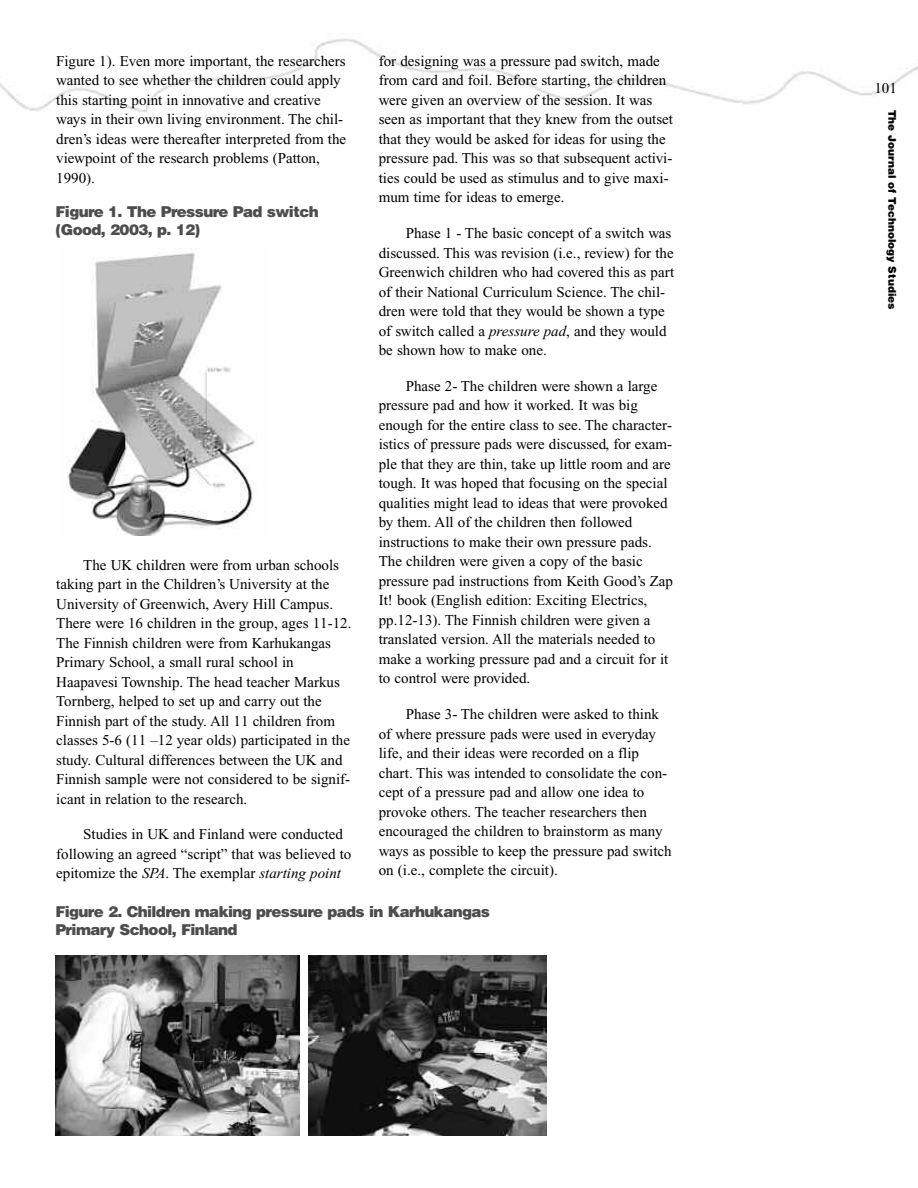
<style>
.page{position:relative;width:918px;height:1188px;background:#fff}
.page>*{position:absolute;margin:0;border:0;box-sizing:border-box;transform-origin:0 0}
.t1{font:15px/19.5px "Times";color:#000}
.t2{font:900 15px/18px "Helvetica";letter-spacing:-.04em;color:#4d4d4d}
.t3{font:900 10.5px "Helvetica";color:#000}
.s1{font-style:italic}
</style>
<div class="page">
<img style="left:0;top:38px;width:918px;height:74px">
<img style="left:67px;top:252px;width:188px;height:283px">
<img style="left:56px;top:955px;width:243px;height:181px">
<img style="left:309px;top:955px;width:238px;height:181px">
<p class="t1" style="left:56px;top:53px;width:291px">Figure 1). Even more important, the researchers wanted to see whether the children could apply this starting point in innovative and creative ways in their own living environment. The chil&shy;dren’s ideas were thereafter interpreted from the viewpoint of the research problems (Patton, 1990).</p>
<p class="t2" style="left:56px;top:203px;width:265px">Figure 1. The Pressure Pad switch (Good, 2003, p. 12)</p>
<p class="t1" style="left:56px;top:556px;width:297px;text-indent:27px">The UK children were from urban schools taking part in the Children’s University at the University of Greenwich, Avery Hill Campus.<br>There were 16 children in the group, ages 11-12.<br>The Finnish children were from Karhukangas Primary School, a small rural school in Haapavesi Township. The head teacher Markus Tornberg, helped to set up and carry out the Finnish part of the study. All 11 children from classes 5-6 (11 –12 year olds) participated in the study. Cultural differences between the UK and Finnish sample were not considered to be signif&shy;icant in relation to the research.</p>
<p class="t1" style="left:56px;top:826px;width:297px;text-indent:27px">Studies in UK and Finland were conducted following an agreed “script” that was believed to epitomize the <span class="s1">SPA</span>. The exemplar <span class="s1">starting point</span></p>
<p class="t1" style="left:379px;top:53px;width:296px">for designing was a pressure pad switch, made from card and foil. Before starting, the children were given an overview of the session. It was seen as important that they knew from the outset that they would be asked for ideas for using the pressure pad. This was so that subsequent activi&shy;ties could be used as stimulus and to give maxi&shy;mum time for ideas to emerge.</p>
<p class="t1" style="left:379px;top:225px;width:297px;text-indent:27px">Phase 1 - The basic concept of a switch was discussed. This was revision (i.e., review) for the Greenwich children who had covered this as part of their National Curriculum Science. The chil&shy;dren were told that they would be shown a type of switch called a <span class="s1">pressure pad</span>, and they would be shown how to make one.</p>
<p class="t1" style="left:379px;top:377px;width:296px;text-indent:27px">Phase 2- The children were shown a large pressure pad and how it worked. It was big enough for the entire class to see. The character&shy;istics of pressure pads were discussed, for exam&shy;ple that they are thin, take up little room and are tough. It was hoped that focusing on the special qualities might lead to ideas that were provoked by them. All of the children then followed instructions to make their own pressure pads.<br>The children were given a copy of the basic pressure pad instructions from Keith Good’s Zap It! book (English edition: Exciting Electrics, pp.12-13). The Finnish children were given a translated version. All the materials needed to make a working pressure pad and a circuit for it to control were provided.</p>
<p class="t1" style="left:379px;top:706px;width:294px;text-indent:27px">Phase 3- The children were asked to think of where pressure pads were used in everyday life, and their ideas were recorded on a flip chart. This was intended to consolidate the con&shy;cept of a pressure pad and allow one idea to provoke others. The teacher researchers then encouraged the children to brainstorm as many ways as possible to keep the pressure pad switch on (i.e., complete the circuit).</p>
<p class="t2" style="left:55px;top:903px;width:436px">Figure 2. Children making pressure pads in Karhukangas<br>Primary School, Finland</p>
<p class="t1" style="left:874px;top:79px;width:24px">101</p>
<p class="t3" style="left:898px;top:110px;width:201px;rotate:90deg">The Journal of Technology Studies</p>
</div>
